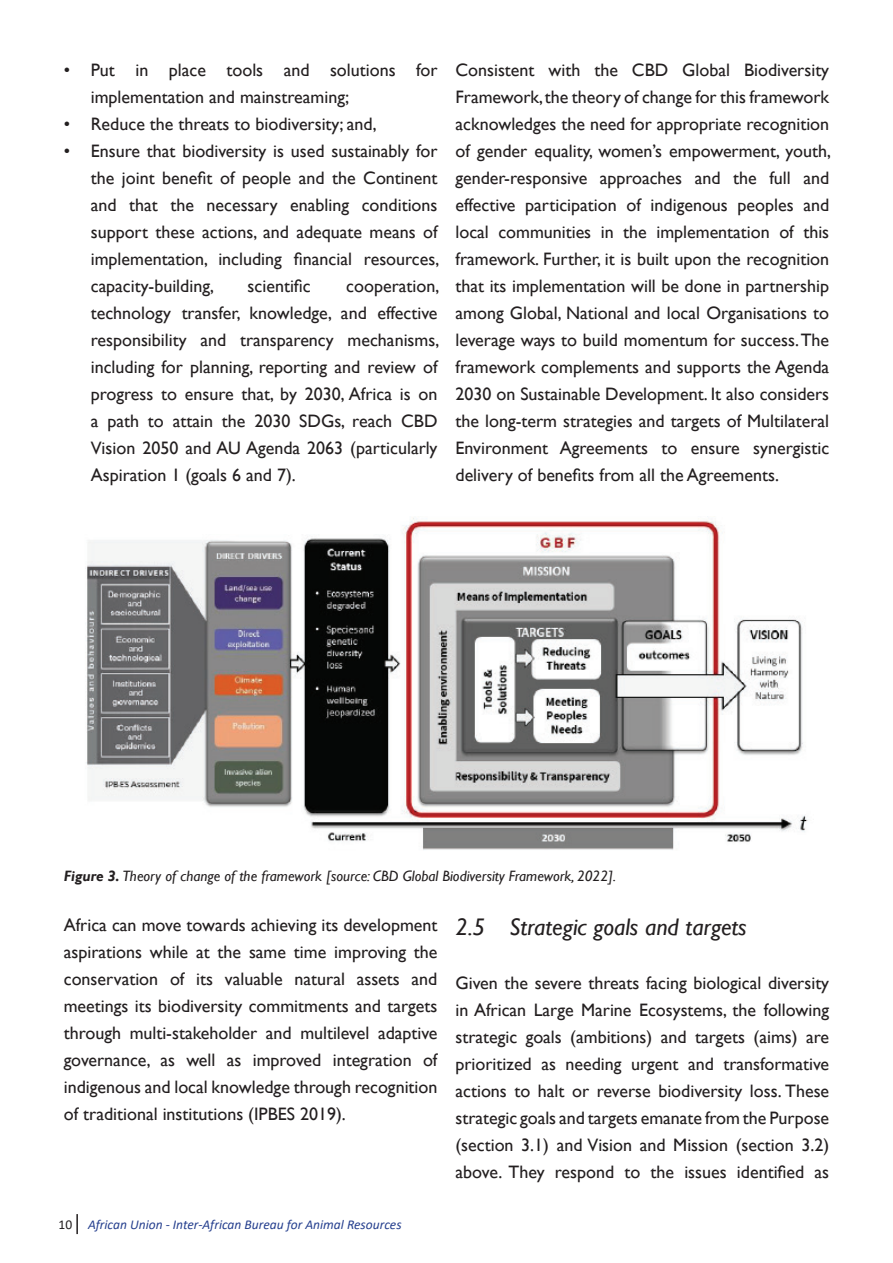
<style>
.page{position:relative;width:893px;height:1263px;background:#fff}
.page>*{position:absolute;margin:0;border:0;box-sizing:border-box;transform-origin:0 0}
.t1{font:italic 24px "Gill Sans";color:#231f20}
.t2{font:18px/27px "Gill Sans";color:#231f20;text-align:justify}
.t3{font:italic 15px "Gill Sans";color:#231f20}
.t4{font:italic 13.5px "Calibri";color:#253f8e}
.s1{font-weight:700}
.s2{font-style:normal;color:#231f20}
</style>
<div class="page">
<hr style="left:76px;top:1214px;width:2px;height:20px;background:#231f20">
<img style="left:85px;top:517px;width:723px;height:333px">
<p class="t2" style="left:91px;top:57px;width:348px;text-indent:-27px">• Put in place tools and solutions for implementation and mainstreaming;</p>
<p class="t2" style="left:64px;top:111px;width:314px">• Reduce the threats to biodiversity; and,</p>
<p class="t2" style="left:91px;top:138px;width:350px;text-indent:-27px">• Ensure that biodiversity is used sustainably for the joint benefit of people and the Continent and that the necessary enabling conditions support these actions, and adequate means of implementation, including financial resources, capacity-building,</p>
<p class="t2" style="left:248px;top:273px;width:65px">scientific</p>
<p class="t2" style="left:91px;top:273px;width:350px;text-indent:255px">cooperation, technology transfer, knowledge, and effective responsibility and transparency mechanisms, including for planning, reporting and review of progress to ensure that, by 2030, Africa is on a path to attain the 2030 SDGs, reach CBD Vision 2050 and AU Agenda 2063 (particularly Aspiration 1 (goals 6 and 7).</p>
<p class="t2" style="left:455px;top:57px;width:377px">Consistent with the CBD Global Biodiversity Framework, the theory of change for this framework acknowledges the need for appropriate recognition of gender equality, women’s empowerment, youth, gender-responsive approaches and the full and effective participation of indigenous peoples and local communities in the implementation of this framework. Further, it is built upon the recognition that its implementation will be done in partnership among Global, National and local Organisations to leverage ways to build momentum for success. The framework complements and supports the Agenda 2030 on Sustainable Development. It also considers the long-term strategies and targets of Multilateral Environment Agreements to ensure synergistic delivery of benefits from all the Agreements.</p>
<p class="t3" style="left:64px;top:867px;width:554px"><span class="s1">Figure 3.</span> Theory of change of the framework [source: CBD Global Biodiversity Framework, 2022].</p>
<p class="t2" style="left:64px;top:912px;width:375px">Africa can move towards achieving its development aspirations while at the same time improving the conservation of its valuable natural assets and meetings its biodiversity commitments and targets through multi-stakeholder and multilevel adaptive governance, as well as improved integration of indigenous and local knowledge through recognition of traditional institutions (IPBES 2019).</p>
<h1 class="t1" style="left:455px;top:913px;width:293px">2.5 Strategic goals and targets</h1>
<p class="t2" style="left:455px;top:970px;width:375px">Given the severe threats facing biological diversity in African Large Marine Ecosystems, the following strategic goals (ambitions) and targets (aims) are prioritized as needing urgent and transformative actions to halt or reverse biodiversity loss. These strategic goals and targets emanate from the Purpose (section 3.1) and Vision and Mission (section 3.2) above. They respond to the issues identified as</p>
<p class="t4" style="left:59px;top:1215px;width:345px"><span class="s2">10</span> African Union - Inter-African Bureau for Animal Resources</p>
</div>
